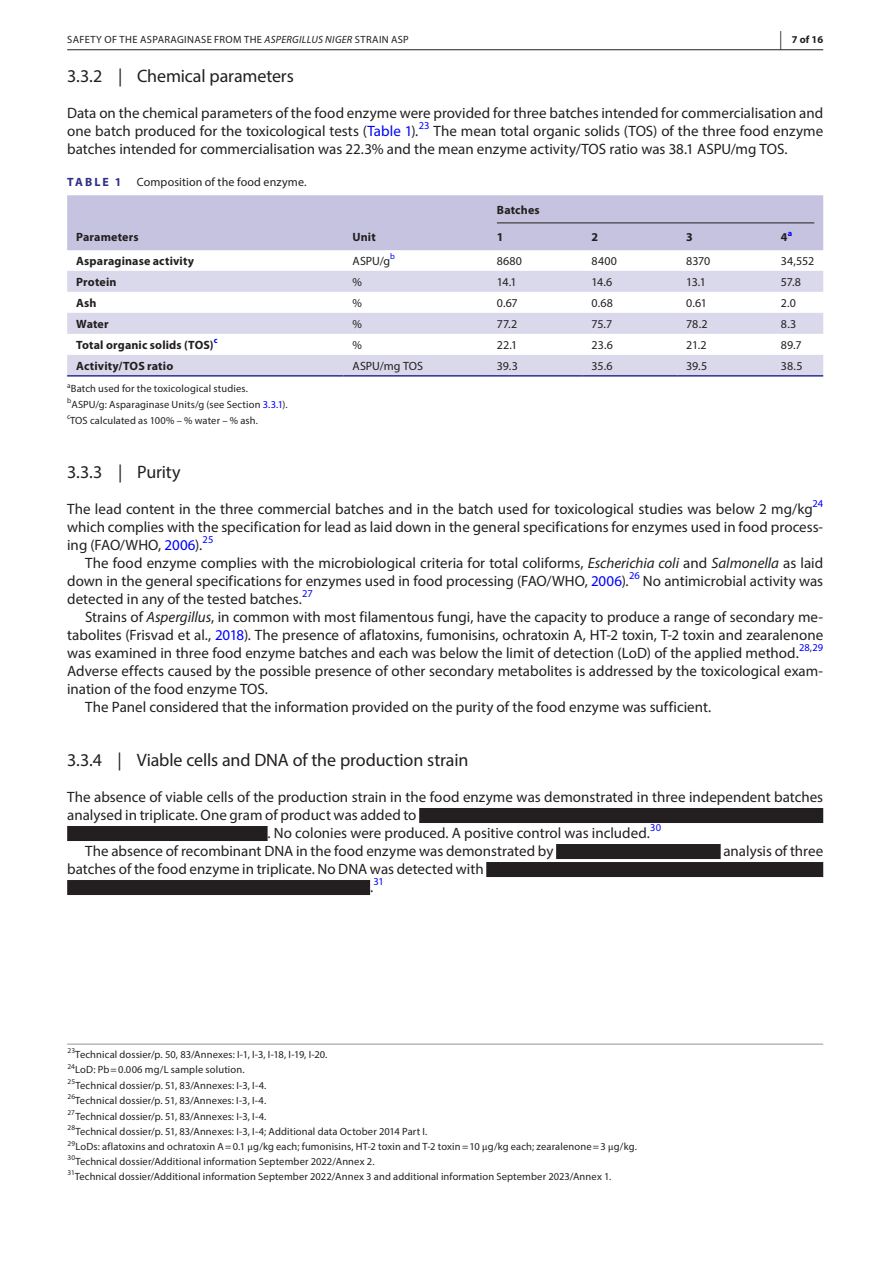
<style>
.page{position:relative;width:893px;height:1263px;background:#fff}
.page>*{position:absolute;margin:0;border:0;box-sizing:border-box;transform-origin:0 0}
.t1{font:18px "Myriad Pro";letter-spacing:-.005em;color:#231f20}
.t2{font:15px/18px "Myriad Pro";color:#231f20}
.t3{font:12px "Myriad Pro";letter-spacing:.005em;color:#231f20}
.t4{font:700 12px "Myriad Pro";letter-spacing:.01em;color:#231f20}
.t5{font:700 12px "Myriad Pro";letter-spacing:.165em;color:#2e2e8d}
.t6{font:10.5px/15.1px "Myriad Pro";letter-spacing:.01em;color:#231f20}
.t7{font:10.5px "Myriad Pro";letter-spacing:.035em;color:#231f20}
.t8{font:10.5px "Myriad Pro";letter-spacing:.005em;color:#00f}
.t9{font:700 10.5px "Myriad Pro";color:#231f20}
.t10{font:700 8.4px "Myriad Pro";color:#00f}
.t11{font:7.35px "Myriad Pro";color:#231f20}
.s1{font-style:italic}
.s2{font-size:18.6px}
.s3{color:#00f}
.s4{color:#231f20}
.s5{font-family:"STIX"}
</style>
<div class="page">
<hr style="left:67px;top:49px;width:756px;height:1px;background:#231f20">
<div style="left:419px;top:808px;width:404px;height:15px;background:#231f20"></div>
<div style="left:67px;top:826px;width:201px;height:15px;background:#231f20"></div>
<div style="left:556px;top:844px;width:165px;height:15px;background:#231f20"></div>
<div style="left:486px;top:862px;width:337px;height:15px;background:#231f20"></div>
<div style="left:67px;top:880px;width:303px;height:15px;background:#231f20"></div>
<hr style="left:67px;top:1044px;width:756px;height:1px;background:#939598">
<div style="left:67px;top:195px;width:756px;height:55px;background:#c5c3df"></div>
<svg style="left:67px;top:271px;width:756px;height:104px;fill:#dad8eb"></svg>
<hr style="left:67px;top:375px;width:276px;height:2px;background:#2e2e8d">
<hr style="left:343px;top:375px;width:145px;height:2px;background:#2e2e8d">
<hr style="left:488px;top:375px;width:95px;height:2px;background:#2e2e8d">
<hr style="left:583px;top:375px;width:94px;height:2px;background:#2e2e8d">
<hr style="left:677px;top:375px;width:95px;height:2px;background:#2e2e8d">
<hr style="left:772px;top:375px;width:51px;height:2px;background:#2e2e8d">
<hr style="left:497px;top:223px;width:317px;height:1px;background:#231f20">
<p class="t7" style="left:67px;top:33px;width:343px">SAFETY OF THE ASPARAGINASE FROM THE <span class="s1">ASPERGILLUS NIGER</span> STRAIN ASP</p>
<p class="t9" style="left:780px;top:32px;width:45px"><span class="s2">|</span> 7 of 16</p>
<p class="t1" style="left:67px;top:65px;width:228px">3.3.2 | Chemical parameters</p>
<p class="t2" style="left:67px;top:104px;width:757px">Data on the chemical parameters of the food enzyme were provided for three batches intended for commercialisation and one batch produced for the toxicological tests (<span class="s3">Table 1</span>).</p>
<p class="t8" style="left:419px;top:119px;width:12px">23</p>
<p class="t2" style="left:67px;top:122px;width:758px;text-indent:366px">The mean total organic solids (TOS) of the three food enzyme batches intended for commercialisation was 22.3% and the mean enzyme activity/TOS ratio was 38.1 ASPU/mg TOS.</p>
<p class="t5" style="left:67px;top:174px;width:56px">TABLE 1</p>
<p class="t3" style="left:137px;top:174px;width:171px">Composition of the food enzyme.</p>
<p class="t4" style="left:76px;top:229px;width:64px">Parameters</p>
<p class="t4" style="left:352px;top:229px;width:25px">Unit</p>
<p class="t4" style="left:497px;top:202px;width:44px">Batches</p>
<p class="t4" style="left:497px;top:229px;width:8px">1</p>
<p class="t4" style="left:592px;top:229px;width:8px">2</p>
<p class="t4" style="left:686px;top:229px;width:8px">3</p>
<p class="t4" style="left:781px;top:229px;width:8px">4</p>
<p class="t10" style="left:788px;top:227px;width:6px">a</p>
<p class="t4" style="left:76px;top:253px;width:119px">Asparaginase activity</p>
<p class="t3" style="left:352px;top:253px;width:44px">ASPU/g<sup>b</sup></p>
<p class="t3" style="left:497px;top:253px;width:27px">8680</p>
<p class="t3" style="left:592px;top:253px;width:27px">8400</p>
<p class="t3" style="left:686px;top:253px;width:26px">8370</p>
<p class="t3" style="left:781px;top:253px;width:35px">34,552</p>
<p class="t4" style="left:76px;top:274px;width:42px">Protein</p>
<p class="t3" style="left:352px;top:274px;width:11px">%</p>
<p class="t3" style="left:497px;top:274px;width:21px">14.1</p>
<p class="t3" style="left:592px;top:274px;width:22px">14.6</p>
<p class="t3" style="left:686px;top:274px;width:21px">13.1</p>
<p class="t3" style="left:781px;top:274px;width:22px">57.8</p>
<p class="t4" style="left:76px;top:295px;width:22px">Ash</p>
<p class="t3" style="left:352px;top:295px;width:11px">%</p>
<p class="t3" style="left:497px;top:295px;width:22px">0.67</p>
<p class="t3" style="left:592px;top:295px;width:23px">0.68</p>
<p class="t3" style="left:686px;top:295px;width:22px">0.61</p>
<p class="t3" style="left:781px;top:295px;width:17px">2.0</p>
<p class="t4" style="left:76px;top:316px;width:34px">Water</p>
<p class="t3" style="left:352px;top:316px;width:11px">%</p>
<p class="t3" style="left:497px;top:316px;width:22px">77.2</p>
<p class="t3" style="left:592px;top:316px;width:22px">75.7</p>
<p class="t3" style="left:686px;top:316px;width:23px">78.2</p>
<p class="t3" style="left:781px;top:316px;width:17px">8.3</p>
<p class="t4" style="left:76px;top:337px;width:143px">Total organic solids (TOS)<sup>c</sup></p>
<p class="t3" style="left:352px;top:337px;width:11px">%</p>
<p class="t3" style="left:497px;top:337px;width:22px">22.1</p>
<p class="t3" style="left:592px;top:337px;width:23px">23.6</p>
<p class="t3" style="left:686px;top:337px;width:22px">21.2</p>
<p class="t3" style="left:781px;top:337px;width:22px">89.7</p>
<p class="t4" style="left:76px;top:358px;width:99px">Activity/TOS ratio</p>
<p class="t3" style="left:352px;top:358px;width:72px">ASPU/mg TOS</p>
<p class="t3" style="left:497px;top:358px;width:22px">39.3</p>
<p class="t3" style="left:592px;top:358px;width:22px">35.6</p>
<p class="t3" style="left:686px;top:358px;width:22px">39.5</p>
<p class="t3" style="left:781px;top:358px;width:23px">38.5</p>
<p class="t6" style="left:67px;top:381px;width:222px;line-height:15.8px"><sup>a</sup>Batch used for the toxicological studies. <sup>b</sup>ASPU/g: Asparaginase Units/g (see Section <span class="s3">3.3.1</span>). <sup>c</sup>TOS calculated as 100% – % water – % ash.</p>
<p class="t1" style="left:67px;top:461px;width:115px">3.3.3 | Purity</p>
<p class="t2" style="left:67px;top:500px;width:747px">The lead content in the three commercial batches and in the batch used for toxicological studies was below 2 mg/kg</p>
<p class="t8" style="left:813px;top:497px;width:12px">24</p>
<p class="t2" style="left:67px;top:518px;width:757px">which complies with the specification for lead as laid down in the general specifications for enzymes used in food process&shy;ing (FAO/WHO, <span class="s3">2006</span>).</p>
<p class="t8" style="left:203px;top:533px;width:12px">25</p>
<p class="t2" style="left:67px;top:554px;width:758px;text-indent:18px">The food enzyme complies with the microbiological criteria for total coliforms, <span class="s1">Escherichia coli</span> and <span class="s1">Salmonella</span> as laid down in the general specifications for enzymes used in food processing (FAO/WHO, <span class="s3">2006</span>).</p>
<p class="t8" style="left:629px;top:569px;width:12px">26</p>
<p class="t2" style="left:643px;top:572px;width:182px">No antimicrobial activity was</p>
<p class="t2" style="left:67px;top:590px;width:236px">detected in any of the tested batches.</p>
<p class="t8" style="left:302px;top:587px;width:12px">27</p>
<p class="t2" style="left:67px;top:608px;width:758px;text-align:justify;text-indent:18px">Strains of <span class="s1">Aspergillus</span>, in common with most filamentous fungi, have the capacity to produce a range of secondary me&shy;tabolites (Frisvad et al., <span class="s3">2018</span>). The presence of aflatoxins, fumonisins, ochratoxin A, HT-2 toxin, T-2 toxin and zearalenone was examined in three food enzyme batches and each was below the limit of detection (LoD) of the applied method.</p>
<p class="t8" style="left:799px;top:641px;width:26px">28<span class="s4">,</span>29</p>
<p class="t2" style="left:67px;top:662px;width:757px">Adverse effects caused by the possible presence of other secondary metabolites is addressed by the toxicological exam-</p>
<p class="t2" style="left:67px;top:680px;width:202px">ination of the food enzyme TOS.</p>
<p class="t2" style="left:85px;top:698px;width:627px">The Panel considered that the information provided on the purity of the food enzyme was sufficient.</p>
<p class="t1" style="left:67px;top:749px;width:403px">3.3.4 | Viable cells and DNA of the production strain</p>
<p class="t2" style="left:67px;top:788px;width:757px">The absence of viable cells of the production strain in the food enzyme was demonstrated in three independent batches</p>
<p class="t2" style="left:67px;top:806px;width:351px">analysed in triplicate. One gram of product was added to</p>
<p class="t2" style="left:268px;top:824px;width:384px">. No colonies were produced. A positive control was included.</p>
<p class="t8" style="left:650px;top:821px;width:12px">30</p>
<p class="t2" style="left:85px;top:842px;width:470px">The absence of recombinant DNA in the food enzyme was demonstrated by</p>
<p class="t2" style="left:723px;top:842px;width:101px">analysis of three</p>
<p class="t2" style="left:370px;top:860px;width:115px;text-indent:-303px">batches of the food enzyme in triplicate. No DNA was detected with .</p>
<p class="t8" style="left:374px;top:875px;width:12px">31</p>
<p class="t11" style="left:68px;top:1046px;width:9px">23</p>
<p class="t6" style="left:75px;top:1047px;width:254px">Technical dossier/p. 50, 83/Annexes: I-1, I-3, I-18, I-19, I-20.</p>
<p class="t11" style="left:68px;top:1062px;width:9px">24</p>
<p class="t6" style="left:68px;top:1062px;width:571px;text-indent:8px">LoD: Pb=0.006 mg/L sample solution.<br><sup>25</sup>Technical dossier/p. 51, 83/Annexes: I-3, I-4.<br><sup>26</sup>Technical dossier/p. 51, 83/Annexes: I-3, I-4.<br><sup>27</sup>Technical dossier/p. 51, 83/Annexes: I-3, I-4.<br><sup>28</sup>Technical dossier/p. 51, 83/Annexes: I-3, I-4; Additional data October 2014 Part I.<br><sup>29</sup>LoDs: aflatoxins and ochratoxin A=0.1 <span class="s5">μ</span>g/kg each; fumonisins, HT-2 toxin and T-2 toxin=10 <span class="s5">μ</span>g/kg each; zearalenone=3 <span class="s5">μ</span>g/kg.<br><sup>30</sup>Technical dossier/Additional information September 2022/Annex 2.</p>
<p class="t11" style="left:68px;top:1168px;width:9px">31</p>
<p class="t6" style="left:75px;top:1169px;width:538px">Technical dossier/Additional information September 2022/Annex 3 and additional information September 2023/Annex 1.</p>
</div>
